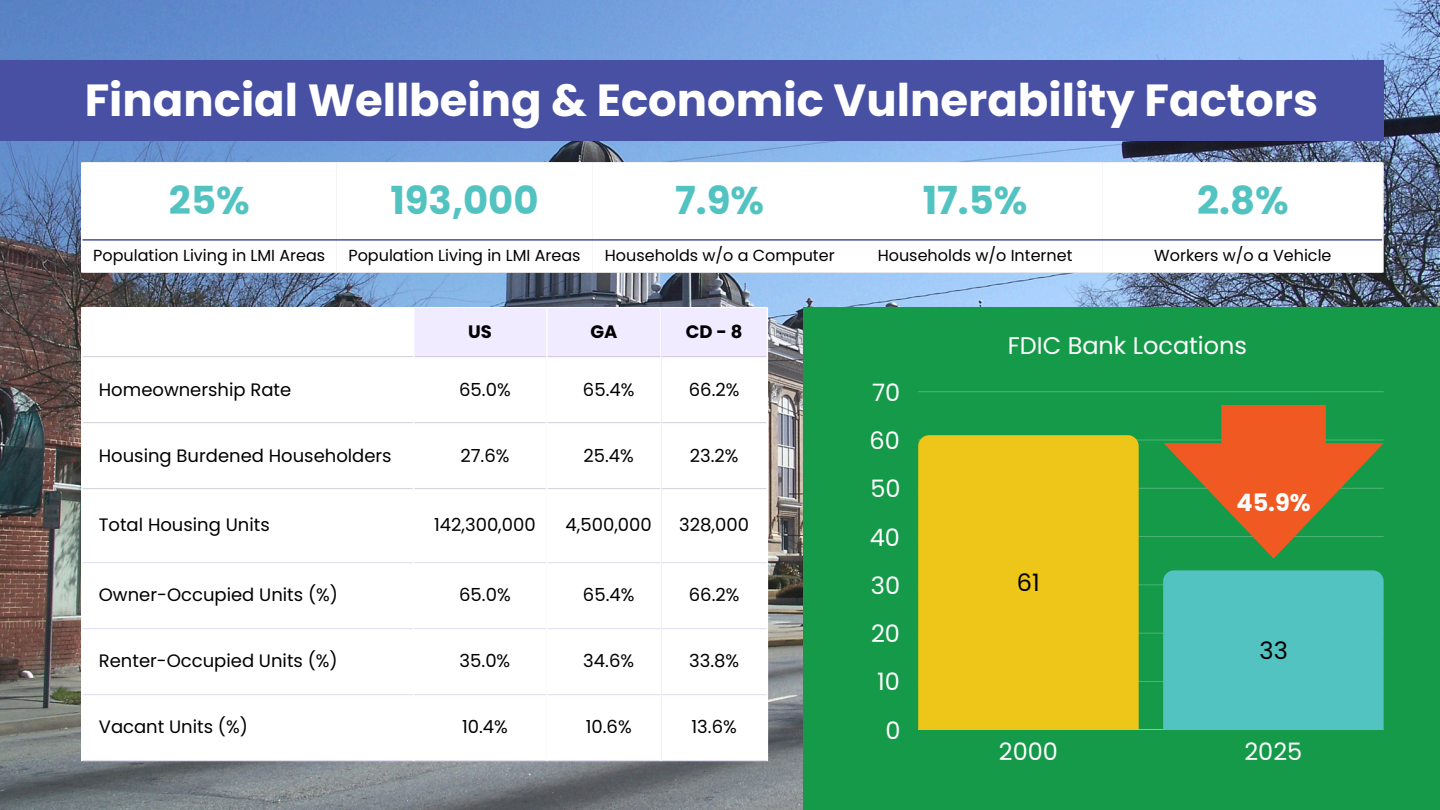
<style>
.page{position:relative;width:1440px;height:810px;background:#fff}
.page>*{position:absolute;margin:0;border:0;box-sizing:border-box;transform-origin:0 0}
.t1{font:700 45px "Poppins";color:#fff}
.t2{font:700 38.6px "Poppins";color:#53c3c2}
.t3{font:24px "Poppins";color:#fff}
.t4{font:700 24px "Poppins";color:#fff}
.t5{font:24px "Poppins";color:#000}
.t6{font:18px "Poppins";color:#000}
.t7{font:700 18px "Poppins";color:#000}
.t8{font:16px "Poppins";color:#000}
</style>
<div class="page">
<img style="left:0;top:0;width:1440px;height:810px">
<div style="left:804px;top:307px;width:636px;height:503px;background:#149a49"></div>
<svg style="left:82px;top:163px;width:1300px;height:109px"></svg>
<hr style="left:82px;top:162px;width:1300px;height:1px;background:#fff">
<hr style="left:82px;top:272px;width:1300px;height:1px;background:#fff">
<hr style="left:81px;top:162px;width:1px;height:110px;background:#fff">
<hr style="left:336px;top:162px;width:2px;height:110px;background:#fff">
<hr style="left:591px;top:162px;width:2px;height:110px;background:#fff">
<hr style="left:847px;top:162px;width:1px;height:110px;background:#fff">
<hr style="left:1102px;top:162px;width:2px;height:110px;background:#fff">
<hr style="left:1382px;top:162px;width:2px;height:110px;background:#fff">
<hr style="left:82px;top:239px;width:1300px;height:2px;background:#4750a2">
<svg style="left:82px;top:308px;width:685px;height:452px"></svg>
<div style="left:414px;top:308px;width:353px;height:49px;background:#f1ebff"></div>
<hr style="left:82px;top:307px;width:685px;height:1px;background:#fff">
<hr style="left:82px;top:357px;width:685px;height:1px;background:#f1ebff">
<hr style="left:82px;top:423px;width:685px;height:1px;background:#f1ebff">
<hr style="left:82px;top:489px;width:685px;height:1px;background:#f1ebff">
<hr style="left:82px;top:562px;width:685px;height:1px;background:#f1ebff">
<hr style="left:82px;top:628px;width:685px;height:1px;background:#f1ebff">
<hr style="left:82px;top:694px;width:685px;height:1px;background:#f1ebff">
<hr style="left:82px;top:760px;width:685px;height:1px;background:#f1ebff">
<hr style="left:81px;top:307px;width:1px;height:454px;background:#fff">
<hr style="left:413px;top:307px;width:1px;height:454px;background:#fff">
<hr style="left:546px;top:307px;width:2px;height:454px;background:#fff">
<hr style="left:660px;top:307px;width:2px;height:454px;background:#fff">
<hr style="left:767px;top:307px;width:1px;height:454px;background:#fff">
<hr style="left:918px;top:729px;width:466px;height:1px;background:#82c99e">
<hr style="left:918px;top:681px;width:466px;height:1px;background:#4ab173">
<hr style="left:918px;top:633px;width:466px;height:1px;background:#39aa66">
<hr style="left:918px;top:584px;width:466px;height:1px;background:#38a965">
<hr style="left:918px;top:536px;width:466px;height:1px;background:#4ab173">
<hr style="left:918px;top:488px;width:466px;height:1px;background:#42ad6c">
<hr style="left:918px;top:440px;width:466px;height:1px;background:#31a65f">
<hr style="left:918px;top:392px;width:466px;height:1px;background:#209f52">
<div style="left:918px;top:435px;width:221px;height:295px;background:#eec61a"></div>
<div style="left:1163px;top:570px;width:221px;height:160px;background:#53c3c2"></div>
<svg style="left:1164px;top:405px;width:220px;height:154px"></svg>
<div style="left:0;top:60px;width:1384px;height:81px;background:#4750a2"></div>
<p class="t1" style="left:85px;top:69px;width:1235px">Financial Wellbeing &amp; Economic Vulnerability Factors</p>
<p class="t2" style="left:169px;top:173px;width:82px">25%</p>
<p class="t2" style="left:390px;top:173px;width:150px">193,000</p>
<p class="t2" style="left:675px;top:173px;width:90px">7.9%</p>
<p class="t2" style="left:923px;top:173px;width:106px">17.5%</p>
<p class="t2" style="left:1197px;top:173px;width:93px">2.8%</p>
<p class="t8" style="left:93px;top:244px;width:234px">Population Living in LMI Areas</p>
<p class="t8" style="left:348px;top:244px;width:234px">Population Living in LMI Areas</p>
<p class="t8" style="left:605px;top:244px;width:231px">Households w/o a Computer</p>
<p class="t8" style="left:878px;top:244px;width:196px">Households w/o Internet</p>
<p class="t8" style="left:1154px;top:244px;width:179px">Workers w/o a Vehicle</p>
<p class="t7" style="left:468px;top:319px;width:25px">US</p>
<p class="t7" style="left:590px;top:319px;width:28px">GA</p>
<p class="t7" style="left:686px;top:319px;width:58px">CD-8</p>
<p class="t6" style="left:99px;top:377px;width:194px">Homeownership Rate</p>
<p class="t6" style="left:459px;top:377px;width:53px">65.0%</p>
<p class="t6" style="left:583px;top:377px;width:53px">65.4%</p>
<p class="t6" style="left:689px;top:377px;width:52px">66.2%</p>
<p class="t6" style="left:99px;top:443px;width:294px">Housing Burdened Householders</p>
<p class="t6" style="left:460px;top:443px;width:51px">27.6%</p>
<p class="t6" style="left:584px;top:443px;width:52px">25.4%</p>
<p class="t6" style="left:690px;top:443px;width:50px">23.2%</p>
<p class="t6" style="left:99px;top:513px;width:172px">Total Housing Units</p>
<p class="t6" style="left:434px;top:513px;width:103px">142,300,000</p>
<p class="t6" style="left:566px;top:513px;width:88px">4,500,000</p>
<p class="t6" style="left:679px;top:513px;width:71px">328,000</p>
<p class="t6" style="left:99px;top:583px;width:241px">Owner-Occupied Units (%)</p>
<p class="t6" style="left:459px;top:583px;width:53px">65.0%</p>
<p class="t6" style="left:583px;top:583px;width:53px">65.4%</p>
<p class="t6" style="left:689px;top:583px;width:52px">66.2%</p>
<p class="t6" style="left:99px;top:649px;width:240px">Renter-Occupied Units (%)</p>
<p class="t6" style="left:460px;top:649px;width:52px">35.0%</p>
<p class="t6" style="left:583px;top:649px;width:52px">34.6%</p>
<p class="t6" style="left:689px;top:649px;width:51px">33.8%</p>
<p class="t6" style="left:99px;top:715px;width:151px">Vacant Units (%)</p>
<p class="t6" style="left:462px;top:715px;width:47px">10.4%</p>
<p class="t6" style="left:586px;top:715px;width:47px">10.6%</p>
<p class="t6" style="left:692px;top:715px;width:47px">13.6%</p>
<h3 class="t3" style="left:872px;top:376px;width:30px">70</h3>
<h3 class="t3" style="left:870px;top:424px;width:32px">60</h3>
<h3 class="t3" style="left:870px;top:472px;width:32px">50</h3>
<h3 class="t3" style="left:870px;top:520px;width:32px">40</h3>
<h3 class="t3" style="left:871px;top:569px;width:31px">30</h3>
<h3 class="t3" style="left:871px;top:617px;width:30px">20</h3>
<h3 class="t3" style="left:877px;top:665px;width:24px">10</h3>
<h3 class="t3" style="left:886px;top:714px;width:17px">0</h3>
<p class="t3" style="left:1008px;top:329px;width:241px">FDIC Bank Locations</p>
<h3 class="t5" style="left:1017px;top:566px;width:24px">61</h3>
<p class="t4" style="left:1236px;top:485px;width:76px">45.9%</p>
<h3 class="t5" style="left:1260px;top:634px;width:30px">33</h3>
<h3 class="t3" style="left:999px;top:735px;width:61px">2000</h3>
<h3 class="t3" style="left:1245px;top:735px;width:59px">2025</h3>
</div>
